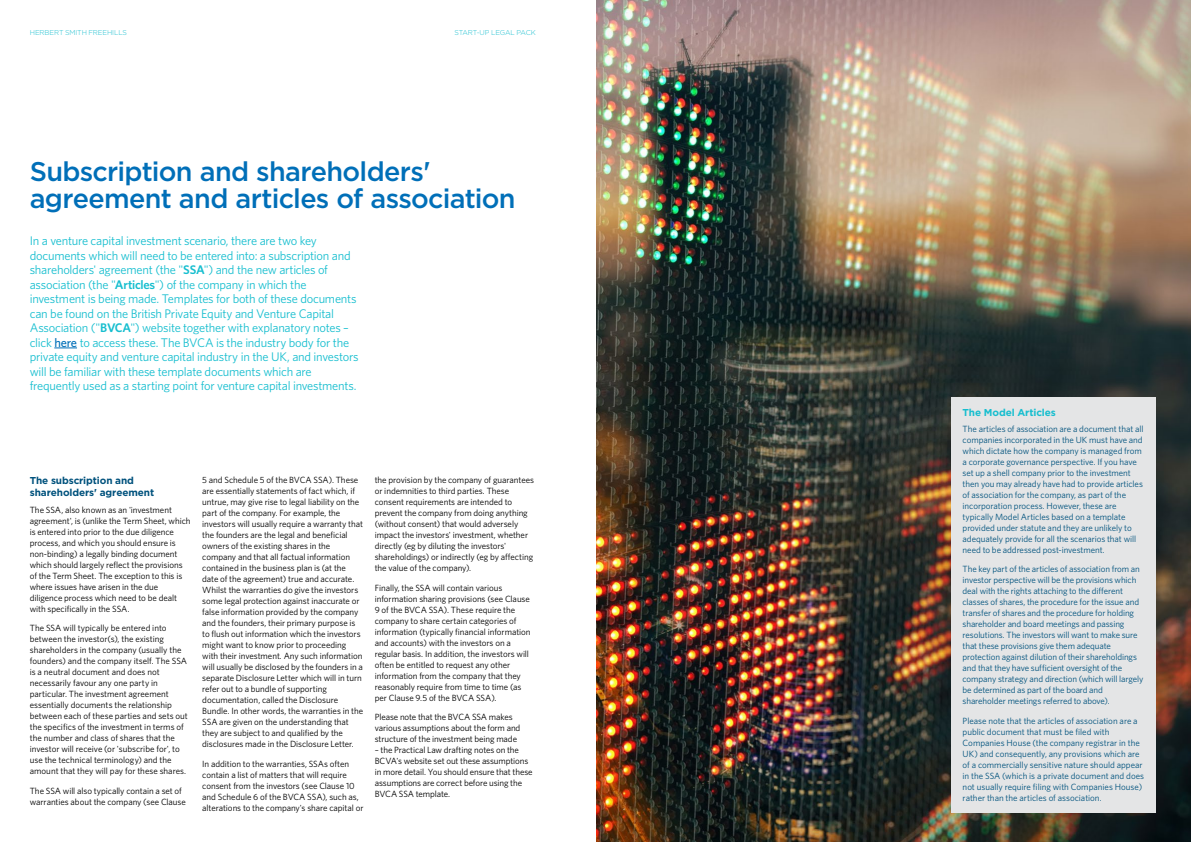
<style>
.page{position:relative;width:1191px;height:842px;background:#fff}
.page>*{position:absolute;margin:0;border:0;box-sizing:border-box;transform-origin:0 0}
.t1{font:500 27px/27px "Gotham";letter-spacing:-.025em;color:#006fb8}
.t2{font:12.5px/14.5px "Whitney";letter-spacing:-.02em;color:#16becf}
.t3{font:700 10px/12px "Gotham";letter-spacing:-.01em;color:#00527d}
.t4{font:700 10px "Gotham";letter-spacing:-.01em;color:#16becf}
.t5{font:9px/11px "Whitney";letter-spacing:-.005em;color:#000}
.t6{font:9px/11px "Whitney";letter-spacing:-.01em;color:#00527d}
.t7{font:300 7px "Gotham";letter-spacing:-.02em;color:#16becf}
.s1{font-weight:600}
.s2{font-weight:500;color:#006fb8}
</style>
<div class="page">
<img style="left:596px;top:0;width:595px;height:842px">
<svg style="left:54px;top:348px;width:23px;height:1px"></svg>
<div style="left:951px;top:397px;width:204px;height:415px;background:#e4e5e6"></div>
<p class="t7" style="left:30px;top:28px;width:99px">HERBERT SMITH FREEHILLS</p>
<p class="t7" style="left:454px;top:28px;width:83px">START-UP LEGAL PACK</p>
<h1 class="t1" style="left:30px;top:158px;width:487px">Subscription and shareholders' agreement and articles of association</h1>
<p class="t2" style="left:30px;top:233px;width:330px">In a venture capital investment scenario, there are two key documents which will need to be entered into: a subscription and shareholders' agreement (the "<span class="s1">SSA</span>") and the new articles of association (the "<span class="s1">Articles</span>") of the company in which the investment is being made. Templates for both of these documents can be found on the British Private Equity and Venture Capital Association ("<span class="s1">BVCA</span>") website together with explanatory notes – click <span class="s2">here</span> to access these. The BVCA is the industry body for the private equity and venture capital industry in the UK, and investors will be familiar with these template documents which are frequently used as a starting point for venture capital investments.</p>
<p class="t3" style="left:30px;top:475px;width:126px">The subscription and shareholders' agreement</p>
<p class="t5" style="left:30px;top:504px;width:162px">The SSA, also known as an 'investment agreement', is (unlike the Term Sheet, which is entered into prior to the due diligence process, and which you should ensure is non-binding) a legally binding document which should largely reflect the provisions of the Term Sheet. The exception to this is where issues have arisen in the due diligence process which need to be dealt with specifically in the SSA.</p>
<p class="t5" style="left:30px;top:622px;width:160px">The SSA will typically be entered into between the investor(s), the existing shareholders in the company (usually the founders) and the company itself. The SSA is a neutral document and does not necessarily favour any one party in particular. The investment agreement essentially documents the relationship between each of these parties and sets out the specifics of the investment in terms of the number and class of shares that the investor will receive (or 'subscribe for', to use the technical terminology) and the amount that they will pay for these shares.</p>
<p class="t5" style="left:30px;top:785px;width:158px">The SSA will also typically contain a set of warranties about the company (see Clause</p>
<p class="t5" style="left:202px;top:475px;width:162px">5 and Schedule 5 of the BVCA SSA). These are essentially statements of fact which, if untrue, may give rise to legal liability on the part of the company. For example, the investors will usually require a warranty that the founders are the legal and beneficial owners of the existing shares in the company and that all factual information contained in the business plan is (at the date of the agreement) true and accurate.<br>Whilst the warranties do give the investors some legal protection against inaccurate or false information provided by the company and the founders, their primary purpose is to flush out information which the investors might want to know prior to proceeding with their investment. Any such information will usually be disclosed by the founders in a separate Disclosure Letter which will in turn refer out to a bundle of supporting documentation, called the Disclosure Bundle. In other words, the warranties in the SSA are given on the understanding that they are subject to and qualified by the disclosures made in the Disclosure Letter.</p>
<p class="t5" style="left:202px;top:758px;width:163px">In addition to the warranties, SSAs often contain a list of matters that will require consent from the investors (see Clause 10 and Schedule 6 of the BVCA SSA), such as, alterations to the company's share capital or</p>
<p class="t5" style="left:375px;top:474px;width:161px">the provision by the company of guarantees or indemnities to third parties. These consent requirements are intended to prevent the company from doing anything (without consent) that would adversely impact the investors' investment, whether directly (eg by diluting the investors' shareholdings) or indirectly (eg by affecting the value of the company).</p>
<p class="t5" style="left:375px;top:582px;width:157px">Finally, the SSA will contain various information sharing provisions (see Clause 9 of the BVCA SSA). These require the company to share certain categories of information (typically financial information and accounts) with the investors on a regular basis. In addition, the investors will often be entitled to request any other information from the company that they reasonably require from time to time (as per Clause 9.5 of the BVCA SSA).</p>
<p class="t5" style="left:375px;top:711px;width:147px">Please note that the BVCA SSA makes various assumptions about the form and structure of the investment being made</p>
<p class="t5" style="left:375px;top:744px;width:159px">– the Practical Law drafting notes on the BCVA's website set out these assumptions in more detail. You should ensure that these assumptions are correct before using the BVCA SSA template.</p>
<p class="t4" style="left:962px;top:405px;width:95px">The Model Articles</p>
<p class="t6" style="left:962px;top:423px;width:182px">The articles of association are a document that all companies incorporated in the UK must have and which dictate how the company is managed from a corporate governance perspective. If you have set up a shell company prior to the investment then you may already have had to provide articles of association for the company, as part of the incorporation process. However, these are typically Model Articles based on a template provided under statute and they are unlikely to adequately provide for all the scenarios that will need to be addressed post-investment.</p>
<p class="t6" style="left:962px;top:563px;width:182px">The key part of the articles of association from an investor perspective will be the provisions which deal with the rights attaching to the different classes of shares, the procedure for the issue and transfer of shares and the procedure for holding shareholder and board meetings and passing resolutions. The investors will want to make sure that these provisions give them adequate protection against dilution of their shareholdings and that they have sufficient oversight of the company strategy and direction (which will largely be determined as part of the board and shareholder meetings referred to above).</p>
<p class="t6" style="left:962px;top:715px;width:183px">Please note that the articles of association are a public document that must be filed with Companies House (the company registrar in the UK) and consequently, any provisions which are of a commercially sensitive nature should appear in the SSA (which is a private document and does not usually require filing with Companies House) rather than the articles of association.</p>
</div>
